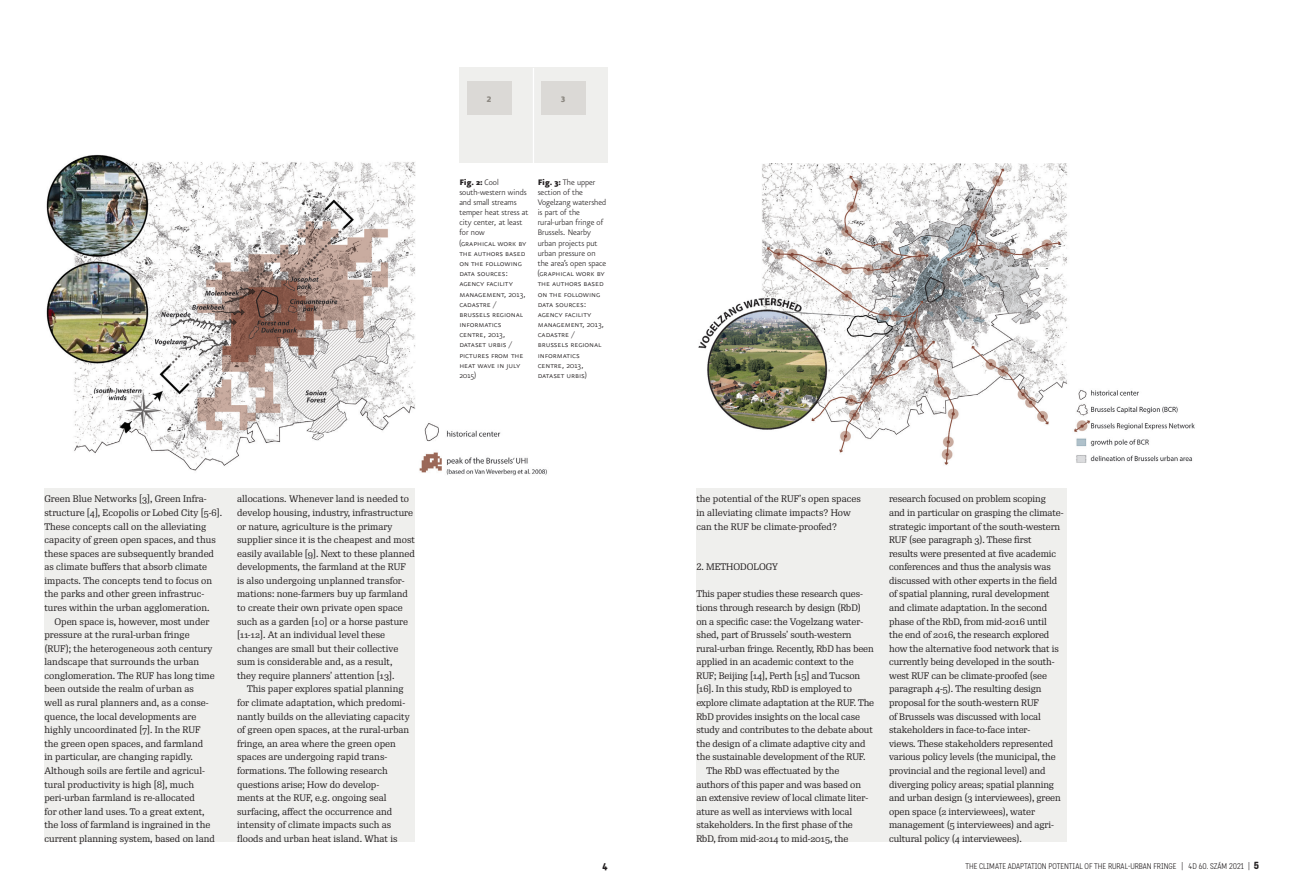
<style>
.page{position:relative;width:1304px;height:896px;background:#fff}
.page>*{position:absolute;margin:0;border:0;box-sizing:border-box;transform-origin:0 0}
.t1{font:500 10px "Katarine Std";color:#231f20}
.Copyright{font:300 9.6px/10.2px "Eureka Sans Pro";letter-spacing:-.01em;color:#231f20}
.Icon_Nums{font:900 9.6px "Eureka Sans Pro";color:#8c8881}
.First_Par_EN{font:9.2px/13.6px "Re Public Std";color:#231f20}
.In_Text_TITLE{font:9.2px "Re Public Std";color:#231f20}
.t2{font:300 8px "Katarine Std";color:#231f20}
.s1{font-weight:900}
.s2{font-weight:500;font-size:10px}
</style>
<div class="page">
<div style="left:44px;top:489px;width:371px;height:353px;background:#efefed"></div>
<div style="left:696px;top:489px;width:371px;height:353px;background:#efefed"></div>
<img style="left:46px;top:154px;width:501px;height:321px">
<img style="left:698px;top:163px;width:497px;height:302px">
<div style="left:459px;top:68px;width:149px;height:95px;background:#efefed"></div>
<hr style="left:533px;top:68px;width:1px;height:95px;background:#fff">
<div style="left:467px;top:81px;width:44px;height:34px;background:#dbd9d6"></div>
<div style="left:541px;top:81px;width:44px;height:34px;background:#dbd9d6"></div>
<p class="Icon_Nums" style="left:487px;top:94px;width:6px">2</p>
<p class="Icon_Nums" style="left:561px;top:94px;width:6px">3</p>
<p class="Copyright" style="left:459px;top:177px;width:71px"><span class="s1">Fig. 2:</span> Cool south-western winds and small streams temper heat stress at city center, at least for now</p>
<p class="Copyright" style="left:459px;top:238px;width:69px">(graphical work by the authors based on the following data sources: agency facility management, 2013, cadastre / brussels regional informatics centre, 2013, dataset urbis / pictures from the heat wave in july<br>2015)</p>
<p class="Copyright" style="left:538px;top:177px;width:70px"><span class="s1">Fig. 3:</span> The upper section of the<br>Vogelzang watershed is part of the rural-urban fringe of<br>Brussels. Nearby urban projects put urban pressure on the area’s open space</p>
<p class="Copyright" style="left:538px;top:268px;width:69px">(graphical work by the authors based on the following data sources: agency facility management, 2013, cadastre / brussels regional informatics centre, 2013, dataset urbis)</p>
<p class="First_Par_EN" style="left:44px;top:492px;width:179px">Green Blue Networks [3], Green Infra&shy;structure [4], Ecopolis or Lobed City [5-6].<br>These concepts call on the alleviating capacity of green open spaces, and thus these spaces are subsequently branded as climate buffers that absorb climate impacts. The concepts tend to focus on the parks and other green infrastruc&shy;tures within the urban agglomeration.</p>
<p class="First_Par_EN" style="left:44px;top:614px;width:172px;text-indent:10px">Open space is, however, most under pressure at the rural-urban fringe (RUF); the heterogeneous 20th century landscape that surrounds the urban conglomeration. The RUF has long time been outside the realm of urban as<br>well as rural planners and, as a conse&shy;quence, the local developments are highly uncoordinated [7]. In the RUF the green open spaces, and farmland<br>in particular, are changing rapidly.<br>Although soils are fertile and agricul&shy;tural productivity is high [8], much peri-urban farmland is re-allocated<br>for other land uses. To a great extent, the loss of farmland is ingrained in the current planning system, based on land</p>
<p class="First_Par_EN" style="left:237px;top:492px;width:179px">allocations. Whenever land is needed to develop housing, industry, infrastructure or nature, agriculture is the primary supplier since it is the cheapest and most easily available [9]. Next to these planned developments, the farmland at the RUF is also undergoing unplanned transfor&shy;mations: none-farmers buy up farmland to create their own private open space such as a garden [10] or a horse pasture [11-12]. At an individual level these changes are small but their collective sum is considerable and, as a result,<br>they require planners’ attention [13].</p>
<p class="First_Par_EN" style="left:237px;top:682px;width:174px;text-indent:10px">This paper explores spatial planning for climate adaptation, which predomi&shy;nantly builds on the alleviating capacity of green open spaces, at the rural-urban fringe, an area where the green open spaces are undergoing rapid trans&shy;formations. The following research questions arise; How do develop-<br>ments at the RUF, e.g. ongoing seal surfacing, affect the occurrence and intensity of climate impacts such as floods and urban heat island. What is</p>
<p class="First_Par_EN" style="left:696px;top:492px;width:166px">the potential of the RUF’s open spaces in alleviating climate impacts? How can the RUF be climate-proofed?</p>
<p class="In_Text_TITLE" style="left:696px;top:561px;width:83px">2. METHODOLOGY</p>
<p class="First_Par_EN" style="left:696px;top:587px;width:179px">This paper studies these research ques&shy;tions through research by design (RbD)<br>on a specific case: the Vogelzang water&shy;shed, part of Brussels’ south-western rural-urban fringe. Recently, RbD has been applied in an academic context to the RUF; Beijing [14], Perth [15] and Tucson [16]. In this study, RbD is employed to explore climate adaptation at the RUF. The RbD provides insights on the local case study and contributes to the debate about the design of a climate adaptive city and the sustainable development of the RUF.</p>
<p class="First_Par_EN" style="left:696px;top:764px;width:173px;text-indent:10px">The RbD was effectuated by the authors of this paper and was based on an extensive review of local climate liter&shy;ature as well as interviews with local stakeholders. In the first phase of the RbD, from mid-2014 to mid-2015, the</p>
<p class="First_Par_EN" style="left:889px;top:492px;width:176px">research focused on problem scoping and in particular on grasping the climate&shy;strategic important of the south-western RUF (see paragraph 3). These first<br>results were presented at five academic conferences and thus the analysis was discussed with other experts in the field of spatial planning, rural development and climate adaptation. In the second phase of the RbD, from mid-2016 until<br>the end of 2016, the research explored how the alternative food network that is currently being developed in the south&shy;west RUF can be climate-proofed (see paragraph 4-5). The resulting design proposal for the south-western RUF<br>of Brussels was discussed with local stakeholders in face-to-face inter-<br>views. These stakeholders represented various policy levels (the municipal, the provincial and the regional level) and diverging policy areas; spatial planning and urban design (3 interviewees), green open space (2 interviewees), water management (5 interviewees) and agri&shy;cultural policy (4 interviewees).</p>
<p class="t1" style="left:602px;top:858px;width:7px">4</p>
<p class="t2" style="left:965px;top:861px;width:296px">THE CLIMATE ADAPTATION POTENTIAL OF THE RURAL-URBAN FRINGE | 4D 60. SZÁM 2021 | <span class="s2">5</span></p>
</div>
